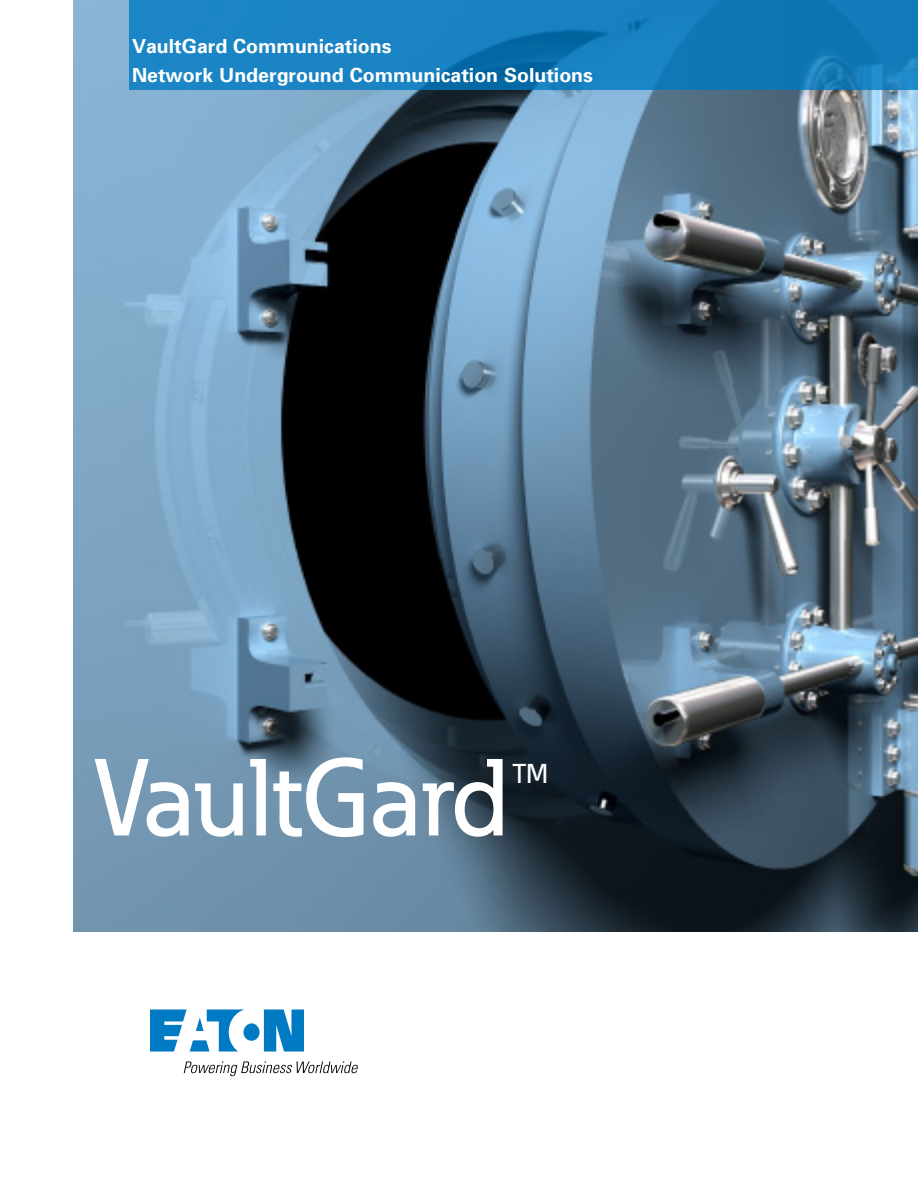
<style>
.page{position:relative;width:918px;height:1188px;background:#fff}
.page>*{position:absolute;margin:0;border:0;box-sizing:border-box;transform-origin:0 0}
.t1{font:500 108px "Eaton";color:#fff}
.t2{font:500 27px "Eaton";color:#fff}
.t3{font:700 19.5px/28.5px "Univers 65";color:#fff}
</style>
<div class="page">
<img style="left:74px;top:0;width:844px;height:931px">
<svg style="left:129px;top:0;width:789px;height:90px;background:#157dbc"></svg>
<svg style="left:150px;top:1010px;width:154px;height:42px"></svg>
<svg style="left:184px;top:1061px;width:174px;height:15px"></svg>
<p class="t3" style="left:132px;top:32px;width:462px">VaultGard Communications<br>Network Underground Communication Solutions</p>
<h1 class="t1" style="left:93px;top:732px;width:417px">VaultGard</h1>
<h2 class="t2" style="left:512px;top:757px;width:37px">TM</h2>
</div>
